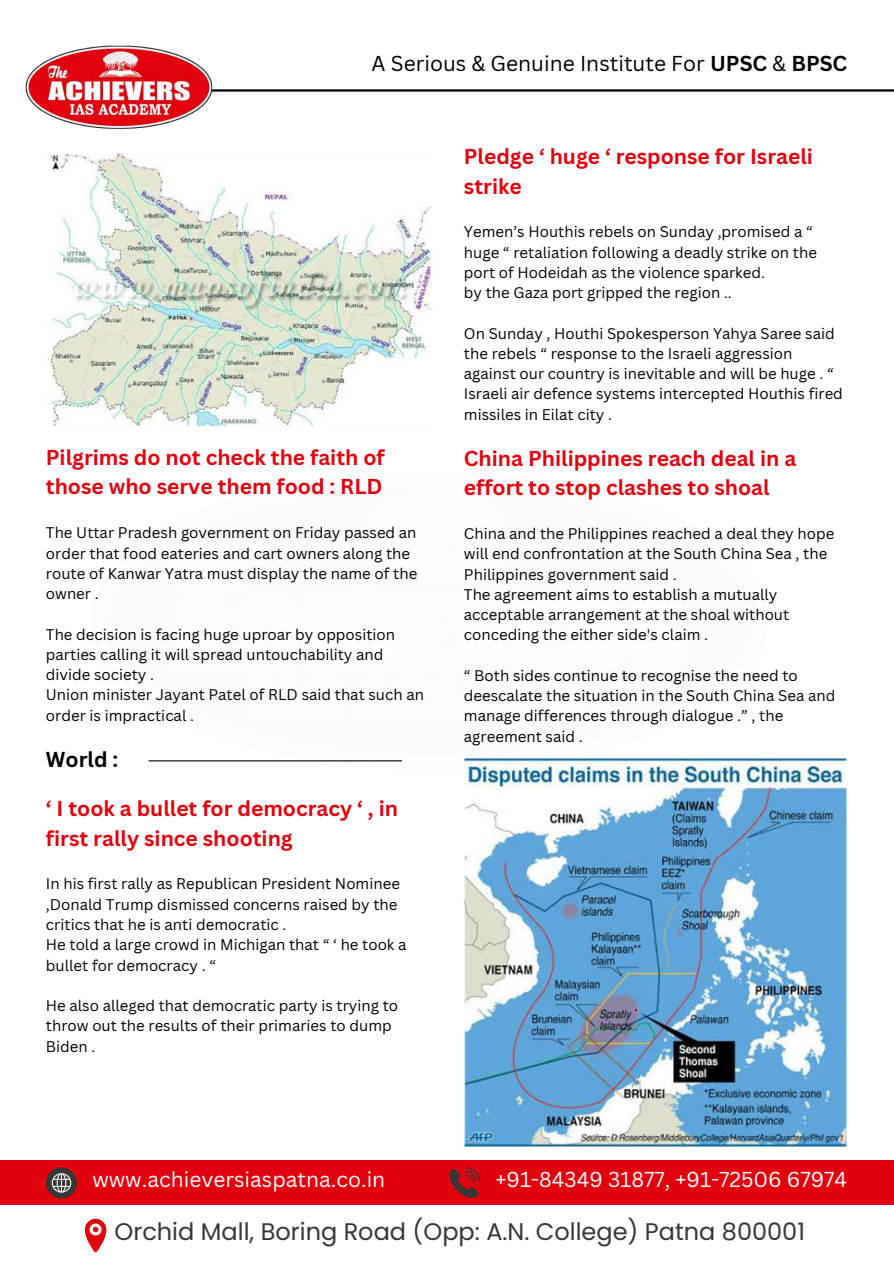
<style>
.page{position:relative;width:894px;height:1264px;background:#fff}
.page>*{position:absolute;margin:0;border:0;box-sizing:border-box;transform-origin:0 0}
.t1{font:24px "Poppins";color:#373737}
.t2{font:700 21px/29.2px "Canva Sans";color:#e3000e}
.t3{font:21px "Canva Sans";color:#fff}
.t4{font:21px "Canva Sans";color:#000}
.t5{font:700 21px "Canva Sans";color:#000}
.t6{font:15px/20.2px "Canva Sans";color:#000}
.s1{font-weight:700}
</style>
<div class="page">
<hr style="left:209px;top:89px;width:684px;height:3px;background:#000">
<img style="left:25px;top:45px;width:221px;height:85px">
<div style="left:0;top:1160px;width:893px;height:45px;background:#e3000e"></div>
<svg style="left:85px;top:1218px;width:21px;height:34px"></svg>
<svg style="left:46px;top:1167px;width:31px;height:31px"></svg>
<svg style="left:449px;top:1167px;width:30px;height:31px"></svg>
<hr style="left:148px;top:760px;width:254px;height:1px;background:#000">
<img style="left:47px;top:153px;width:385px;height:274px">
<img style="left:464px;top:757px;width:383px;height:390px">
<h2 class="t4" style="left:371px;top:49px;width:477px">A Serious &amp; Genuine Institute For <span class="s1">UPSC</span> &amp; <span class="s1">BPSC</span></h2>
<h2 class="t2" style="left:46px;top:442px;width:340px">Pilgrims do not check the faith of those who serve them food : RLD</h2>
<p class="t6" style="left:46px;top:522px;width:373px">The Uttar Pradesh government on Friday passed an order that food eateries and cart owners along the route of Kanwar Yatra must display the name of the owner .</p>
<p class="t6" style="left:46px;top:623px;width:379px">The decision is facing huge uproar by opposition parties calling it will spread untouchability and divide society .<br>Union minister Jayant Patel of RLD said that such an order is impractical .</p>
<h2 class="t5" style="left:46px;top:744px;width:74px">World :</h2>
<h2 class="t2" style="left:46px;top:793px;width:353px">‘ I took a bullet for democracy ‘ , in first rally since shooting</h2>
<p class="t6" style="left:46px;top:873px;width:362px">In his first rally as Republican President Nominee ,Donald Trump dismissed concerns raised by the critics that he is anti democratic .<br>He told a large crowd in Michigan that “ ‘ he took a bullet for democracy . “</p>
<p class="t6" style="left:46px;top:995px;width:353px">He also alleged that democratic party is trying to throw out the results of their primaries to dump<br>Biden .</p>
<h2 class="t2" style="left:464px;top:141px;width:350px">Pledge ‘ huge ‘ response for Israeli strike</h2>
<p class="t6" style="left:464px;top:221px;width:354px">Yemen’s Houthis rebels on Sunday ,promised a “ huge “ retaliation following a deadly strike on the port of Hodeidah as the violence sparked.<br>by the Gaza port gripped the region ..</p>
<p class="t6" style="left:464px;top:323px;width:380px">On Sunday , Houthi Spokesperson Yahya Saree said the rebels “ response to the Israeli aggression against our country is inevitable and will be huge . “ Israeli air defence systems intercepted Houthis fired missiles in Eilat city .</p>
<h2 class="t2" style="left:464px;top:443px;width:334px">China Philippines reach deal in a effort to stop clashes to shoal</h2>
<p class="t6" style="left:464px;top:523px;width:372px">China and the Philippines reached a deal they hope will end confrontation at the South China Sea , the Philippines government said .<br>The agreement aims to establish a mutually acceptable arrangement at the shoal without conceding the either side's claim .</p>
<p class="t6" style="left:464px;top:665px;width:373px">“ Both sides continue to recognise the need to deescalate the situation in the South China Sea and manage differences through dialogue .” , the agreement said .</p>
<h2 class="t3" style="left:92px;top:1164px;width:294px">www.achieversiaspatna.co.in</h2>
<h2 class="t3" style="left:495px;top:1164px;width:353px">+91-84349 31877, +91-72506 67974</h2>
<h1 class="t1" style="left:114px;top:1214px;width:691px">Orchid Mall, Boring Road (Opp: A.N. College) Patna 800001</h1>
</div>
